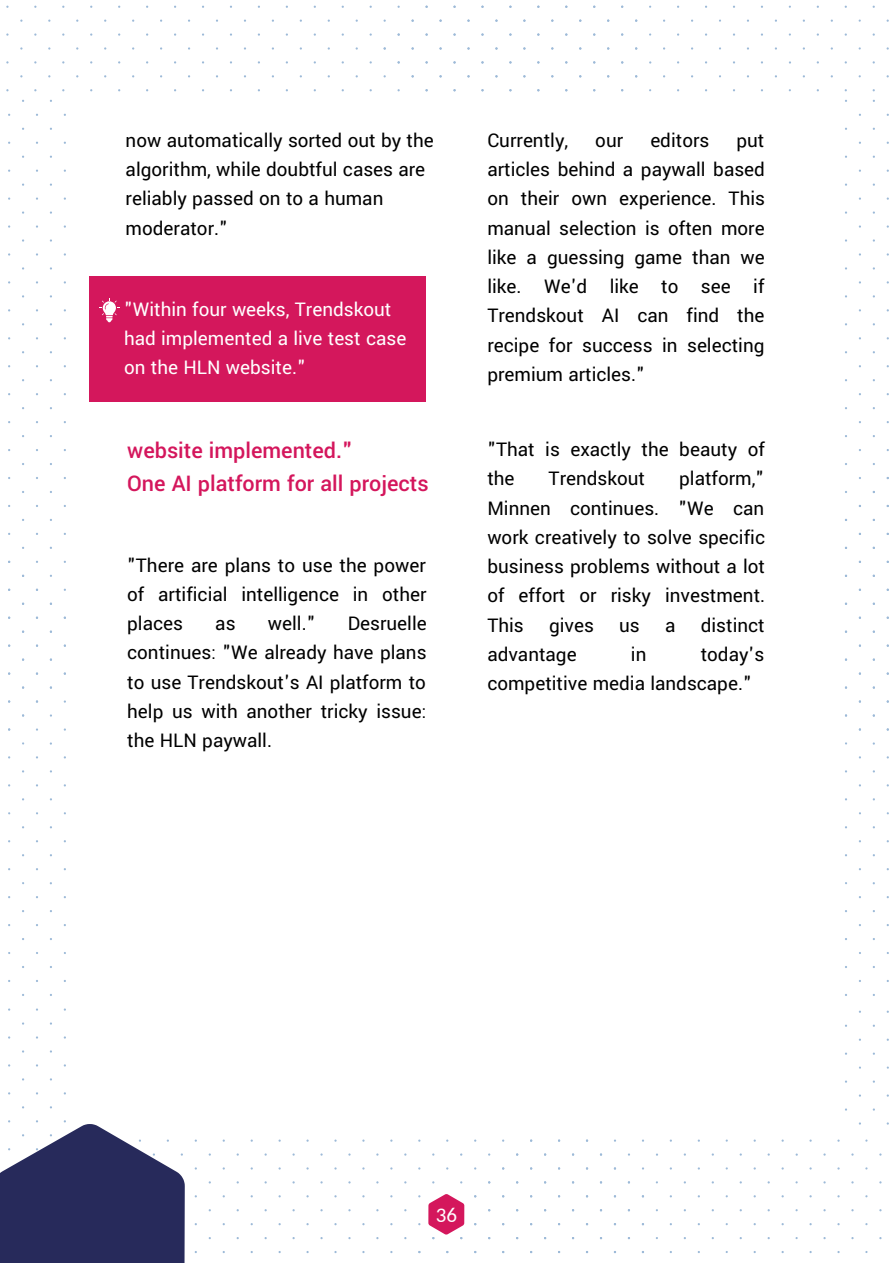
<style>
.page{position:relative;width:893px;height:1264px;background:#fff}
.page>*{position:absolute;margin:0;border:0;box-sizing:border-box;transform-origin:0 0}
.t1{font:500 24px/32.5px "Yantramanav";color:#d4165c}
.t2{font:21px/29.2px "Yantramanav";color:#000;text-align:justify}
.t3{font:21px/29.2px "Yantramanav";color:#fff}
.t4{font:21px "Carlito";color:#fff}
</style>
<div class="page">
<svg style="left:0;top:1120px;width:185px;height:142px"></svg>
<svg style="left:428px;top:1194px;width:36px;height:45px"></svg>
<div style="left:89px;top:276px;width:337px;height:126px;background:#d4175c"></div>
<svg style="left:99px;top:298px;width:20px;height:24px"></svg>
<p class="t2" style="left:126px;top:126px;width:310px;text-align:left">now automatically sorted out by the algorithm, while doubtful cases are reliably passed on to a human moderator."</p>
<p class="t3" style="left:124px;top:295px;width:284px">"Within four weeks, Trendskout had implemented a live test case on the HLN website."</p>
<p class="t1" style="left:127px;top:435px;width:303px">website implemented."<br>One AI platform for all projects</p>
<p class="t2" style="left:127px;top:551px;width:301px">"There are plans to use the power of artificial intelligence in other places</p>
<p class="t2" style="left:127px;top:609px;width:301px;text-indent:220px">Desruelle continues: "We already have plans to use Trendskout's AI platform to help us with another tricky issue: the HLN paywall.</p>
<p class="t2" style="left:215px;top:609px;width:22px">as</p>
<p class="t2" style="left:268px;top:609px;width:49px">well."</p>
<p class="t2" style="left:487px;top:126px;width:82px">Currently,</p>
<p class="t2" style="left:595px;top:126px;width:29px">our</p>
<p class="t2" style="left:650px;top:126px;width:61px">editors</p>
<p class="t2" style="left:487px;top:126px;width:279px;text-indent:249px">put articles behind a paywall based on their own experience. This manual selection is often more like a guessing game than we like. We'd like to see if Trendskout AI can find the recipe for success in selecting premium articles."</p>
<p class="t2" style="left:487px;top:435px;width:279px">"That is exactly the beauty of the</p>
<p class="t2" style="left:487px;top:464px;width:279px;text-indent:192px">platform," Minnen continues. "We can work creatively to solve specific business problems without a lot of effort or risky investment.<br>This gives us a distinct advantage</p>
<p class="t2" style="left:548px;top:464px;width:98px">Trendskout</p>
<p class="t2" style="left:487px;top:640px;width:278px;text-indent:213px">today's competitive media landscape."</p>
<p class="t2" style="left:631px;top:640px;width:17px">in</p>
<p class="t4" style="left:435px;top:1206px;width:23px">36</p>
</div>
